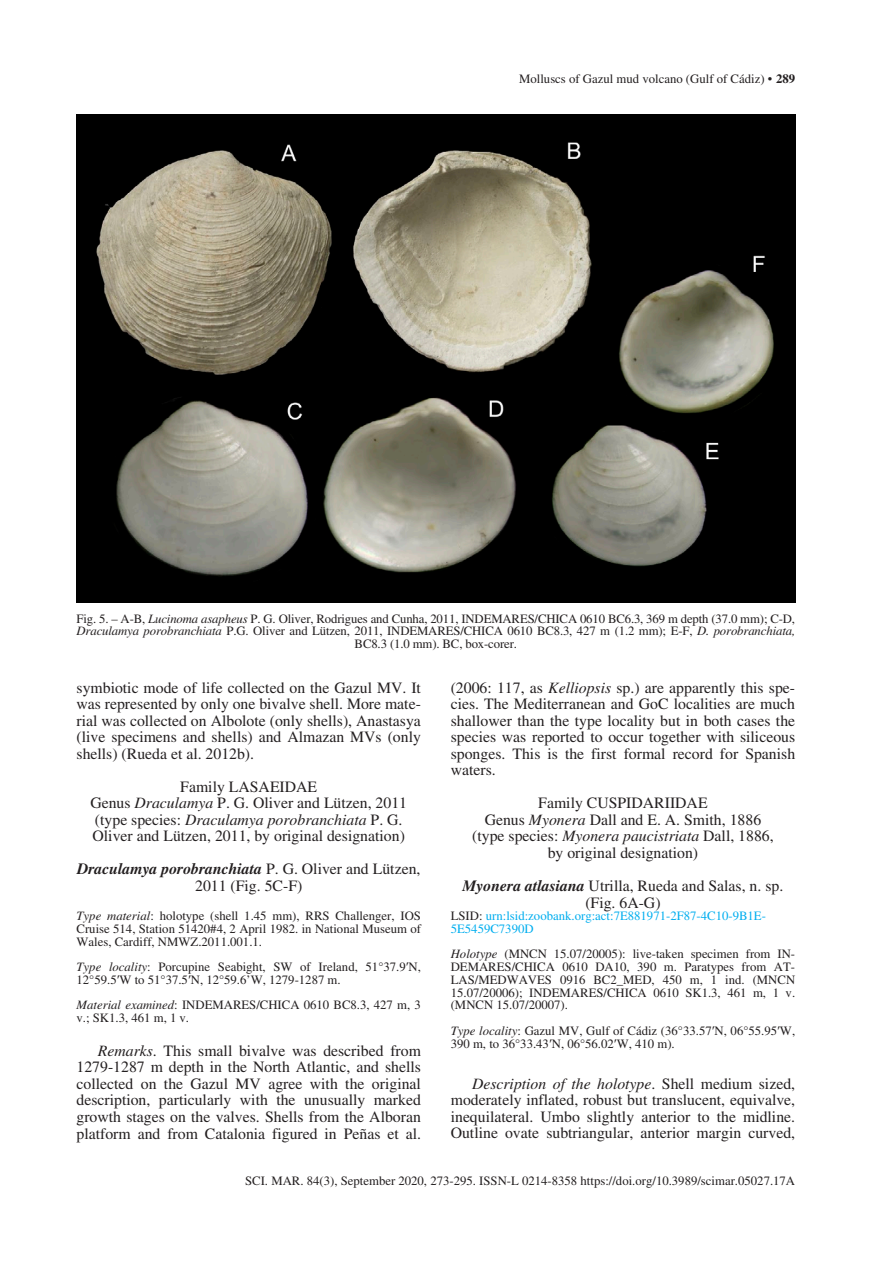
<style>
.page{position:relative;width:893px;height:1263px;background:#fff}
.page>*{position:absolute;margin:0;border:0;box-sizing:border-box;transform-origin:0 0}
.body{font:15.75px/16.5px "Times";color:#231f20;text-align:justify}
.taxoFam{font:15.75px/16.5px "Times";color:#231f20;text-align:center}
.material{font:12.75px/12.8px "Times";color:#231f20}
.captionF{font:12.75px/12.8px "Times";letter-spacing:-.01em;color:#231f20;text-align:center}
.material-2{font:12.75px/12.8px "Times";color:#00aeef}
.s1{font-weight:700}
.s2{font-style:italic}
.s3{font-weight:700;font-style:italic}
.s4{font-family:"Times New Roman"}
.s5{color:#231f20}
</style>
<div class="page">
<img style="left:77px;top:115px;width:718px;height:488px">
<p class="captionF" style="left:519px;top:73px;width:277px">Molluscs of Gazul mud volcano (Gulf of Cádiz) • <span class="s1">289</span></p>
<p class="captionF" style="left:77px;top:612px;width:720px">Fig. 5. – A-B, <span class="s2">Lucinoma asapheus</span> P. G. Oliver, Rodrigues and Cunha, 2011, INDEMARES/CHICA 0610 BC6.3, 369 m depth (37.0 mm); C-D,<br><span class="s2">Draculamya porobranchiata</span> P.G. Oliver and Lützen, 2011, INDEMARES/CHICA 0610 BC8.3, 427 m (1.2 mm); E-F, <span class="s2">D. porobranchiata,<br></span>BC8.3 (1.0 mm). BC, box-corer.</p>
<p class="body" style="left:77px;top:679px;width:346px">symbiotic mode of life collected on the Gazul MV. It was represented by only one bivalve shell. More mate&shy;rial was collected on Albolote (only shells), Anastasya (live specimens and shells) and Almazan MVs (only shells) (Rueda et al. 2012b).</p>
<p class="taxoFam" style="left:180px;top:778px;width:138px">Family LASAEIDAE</p>
<p class="taxoFam" style="left:90px;top:795px;width:318px">Genus <span class="s2">Draculamya</span> P. G. Oliver and Lützen, 2011</p>
<p class="taxoFam" style="left:93px;top:811px;width:314px;text-align:left">(type species: <span class="s2">Draculamya porobranchiata</span> P. G.<br>Oliver and Lützen, 2011, by original designation)</p>
<p class="taxoFam" style="left:77px;top:861px;width:345px"><span class="s3">Draculamya porobranchiata</span> P. G. Oliver and Lützen,<br>2011 (Fig. 5C-F)</p>
<p class="material" style="left:77px;top:909px;width:346px;text-align:justify"><span class="s2">Type material</span>: holotype (shell 1.45 mm), RRS Challenger, IOS Cruise 514, Station 51420#4, 2 April 1982. in National Museum of Wales, Cardiff, NMWZ.2011.001.1.</p>
<p class="material" style="left:77px;top:960px;width:346px"><span class="s2">Type locality</span>: Porcupine Seabight, SW of Ireland, 51°37.9<span class="s4">′</span>N,<br>12°59.5<span class="s4">′</span>W to 51°37.5<span class="s4">′</span>N, 12°59.6’W, 1279-1287 m.</p>
<p class="material" style="left:77px;top:999px;width:346px"><span class="s2">Material examined</span>: INDEMARES/CHICA 0610 BC8.3, 427 m, 3 v.; SK1.3, 461 m, 1 v.</p>
<p class="body" style="left:77px;top:1042px;width:346px;text-indent:21px"><span class="s2">Remarks</span>. This small bivalve was described from 1279-1287 m depth in the North Atlantic, and shells collected on the Gazul MV agree with the original description, particularly with the unusually marked growth stages on the valves. Shells from the Alboran platform and from Catalonia figured in Peñas et al.</p>
<p class="body" style="left:451px;top:679px;width:346px">(2006: 117, as <span class="s2">Kelliopsis</span> sp.) are apparently this spe&shy;cies. The Mediterranean and GoC localities are much shallower than the type locality but in both cases the species was reported to occur together with siliceous sponges. This is the first formal record for Spanish waters.</p>
<p class="taxoFam" style="left:538px;top:795px;width:171px">Family CUSPIDARIIDAE</p>
<p class="taxoFam" style="left:485px;top:811px;width:278px">Genus <span class="s2">Myonera</span> Dall and E. A. Smith, 1886</p>
<p class="taxoFam" style="left:472px;top:828px;width:303px">(type species: <span class="s2">Myonera paucistriata</span> Dall, 1886, by original designation)</p>
<p class="taxoFam" style="left:463px;top:877px;width:322px"><span class="s3">Myonera atlasiana</span> Utrilla, Rueda and Salas, n. sp. (Fig. 6A-G)</p>
<p class="material-2" style="left:451px;top:909px;width:317px"><span class="s5">LSID:</span> urn:lsid:zoobank.org:act:7E881971-2F87-4C10-9B1E-<br>5E5459C7390D</p>
<p class="material" style="left:451px;top:948px;width:346px;text-align:justify"><span class="s2">Holotype</span> (MNCN 15.07/20005): live-taken specimen from IN-DEMARES/CHICA 0610 DA10, 390 m. Paratypes from AT-LAS/MEDWAVES 0916 BC2_MED, 450 m, 1 ind. (MNCN 15.07/20006); INDEMARES/CHICA 0610 SK1.3, 461 m, 1 v. (MNCN 15.07/20007).</p>
<p class="material" style="left:451px;top:1024px;width:346px"><span class="s2">Type locality</span>: Gazul MV, Gulf of Cádiz (36°33.57<span class="s4">′</span>N, 06°55.95<span class="s4">′</span>W,<br>390 m, to 36°33.43<span class="s4">′</span>N, 06°56.02<span class="s4">′</span>W, 410 m).</p>
<p class="body" style="left:451px;top:1075px;width:346px;text-indent:21px"><span class="s2">Description of the holotype</span>. Shell medium sized, moderately inflated, robust but translucent, equivalve, inequilateral. Umbo slightly anterior to the midline.<br>Outline ovate subtriangular, anterior margin curved,</p>
<p class="captionF" style="left:245px;top:1174px;width:552px">SCI. MAR. 84(3), September 2020, 273-295. ISSN-L 0214-8358 https://doi.org/10.3989/scimar.05027.17A</p>
</div>
